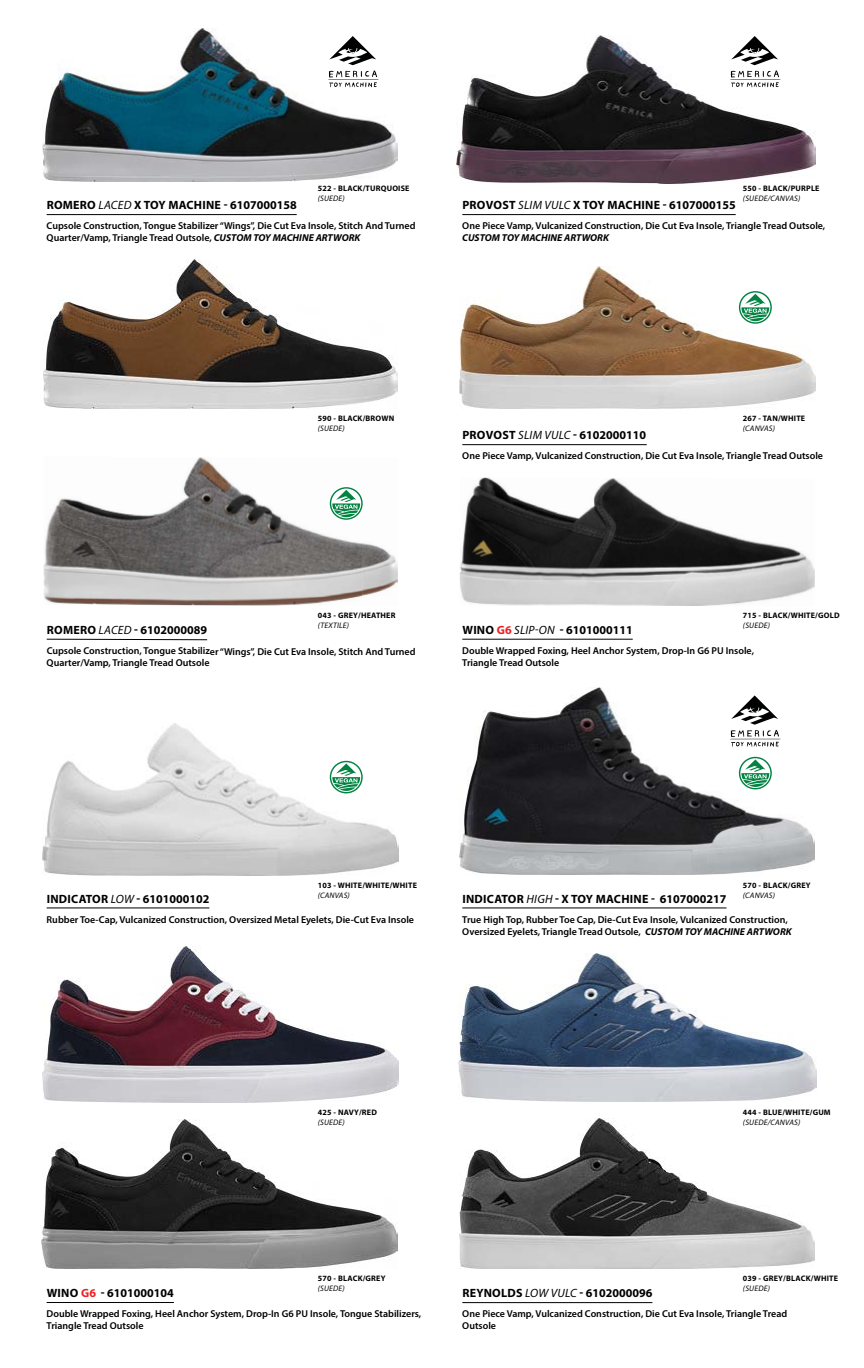
<style>
.page{position:relative;width:864px;height:1368px;background:#fff}
.page>*{position:absolute;margin:0;border:0;box-sizing:border-box;transform-origin:0 0}
.t1{font:700 12px "Myriad Pro";color:#000101}
.t2{font:600 10px/12px "Myriad Pro";color:#000101}
.t3{font:italic 700 10px "Myriad Pro";color:#000101}
.t4{font:700 8px "Myriad Pro";letter-spacing:.02em;color:#000101}
.t5{font:italic 8px "Myriad Pro";letter-spacing:.025em;color:#000101}
.s1{font-weight:400;font-style:italic}
.s2{font-weight:700;font-style:italic}
.s3{color:#ed2124}
</style>
<div class="page">
<img style="left:42px;top:724px;width:356px;height:151px">
<img style="left:460px;top:478px;width:355px;height:128px">
<img style="left:43px;top:457px;width:355px;height:149px">
<img style="left:43px;top:260px;width:355px;height:149px">
<img style="left:459px;top:1119px;width:356px;height:150px">
<img style="left:459px;top:954px;width:357px;height:148px">
<img style="left:42px;top:946px;width:357px;height:157px">
<img style="left:41px;top:1119px;width:357px;height:150px">
<img style="left:460px;top:267px;width:355px;height:142px">
<img style="left:457px;top:35px;width:358px;height:148px">
<img style="left:43px;top:29px;width:355px;height:152px">
<img style="left:460px;top:688px;width:355px;height:186px">
<svg style="left:328px;top:36px;width:51px;height:51px"></svg>
<svg style="left:730px;top:36px;width:51px;height:51px"></svg>
<svg style="left:730px;top:695px;width:51px;height:52px"></svg>
<hr style="left:47px;top:214px;width:250px;height:1px;background:#000101">
<hr style="left:462px;top:214px;width:274px;height:1px;background:#000101">
<hr style="left:462px;top:444px;width:185px;height:1px;background:#000101">
<svg style="left:46px;top:639px;width:162px;height:1px"></svg>
<hr style="left:462px;top:639px;width:171px;height:1px;background:#000101">
<hr style="left:47px;top:908px;width:162px;height:1px;background:#000101">
<hr style="left:462px;top:908px;width:264px;height:1px;background:#000101">
<hr style="left:47px;top:1302px;width:127px;height:1px;background:#000101">
<hr style="left:462px;top:1302px;width:190px;height:1px;background:#000101">
<svg style="left:328px;top:759px;width:36px;height:36px"></svg>
<svg style="left:330px;top:761px;width:33px;height:32px"></svg>
<svg style="left:737px;top:755px;width:36px;height:36px"></svg>
<svg style="left:739px;top:757px;width:33px;height:32px"></svg>
<svg style="left:737px;top:290px;width:36px;height:35px"></svg>
<svg style="left:739px;top:291px;width:33px;height:33px"></svg>
<svg style="left:328px;top:486px;width:36px;height:35px"></svg>
<svg style="left:330px;top:487px;width:33px;height:33px"></svg>
<p class="t4" style="left:318px;top:183px;width:93px">522 - BLACK/TURQUOISE</p>
<p class="t5" style="left:318px;top:194px;width:29px">(SUEDE)</p>
<p class="t1" style="left:47px;top:197px;width:251px">ROMERO <span class="s1">LACED</span> X TOY MACHINE - 6107000158</p>
<p class="t2" style="left:47px;top:220px;width:370px">Cupsole Construction, Tongue Stabilizer “Wings”, Die Cut Eva Insole, Stitch And Turned<br>Quarter/Vamp, Triangle Tread Outsole, <span class="s2">CUSTOM TOY MACHINE ARTWORK</span></p>
<p class="t4" style="left:743px;top:183px;width:78px">550 - BLACK/PURPLE</p>
<p class="t5" style="left:743px;top:194px;width:59px">(SUEDE/CANVAS)</p>
<p class="t1" style="left:462px;top:197px;width:275px">PROVOST <span class="s1">SLIM VULC</span> X TOY MACHINE - 6107000155</p>
<p class="t2" style="left:462px;top:220px;width:365px">One Piece Vamp, Vulcanized Construction, Die Cut Eva Insole, Triangle Tread Outsole,</p>
<p class="t3" style="left:462px;top:231px;width:148px">CUSTOM TOY MACHINE ARTWORK</p>
<p class="t4" style="left:318px;top:414px;width:78px">590 - BLACK/BROWN</p>
<p class="t5" style="left:318px;top:424px;width:29px">(SUEDE)</p>
<p class="t4" style="left:743px;top:414px;width:64px">267 - TAN/WHITE</p>
<p class="t5" style="left:743px;top:424px;width:34px">(CANVAS)</p>
<p class="t1" style="left:462px;top:428px;width:185px">PROVOST <span class="s1">SLIM VULC</span> - 6102000110</p>
<p class="t2" style="left:462px;top:450px;width:362px">One Piece Vamp, Vulcanized Construction, Die Cut Eva Insole, Triangle Tread Outsole</p>
<p class="t4" style="left:318px;top:610px;width:79px">043 - GREY/HEATHER</p>
<p class="t5" style="left:318px;top:620px;width:33px">(TEXTILE)</p>
<p class="t1" style="left:47px;top:622px;width:162px">ROMERO <span class="s1">LACED</span> - 6102000089</p>
<p class="t2" style="left:47px;top:645px;width:371px;line-height:11.6px">Cupsole Construction, Tongue Stabilizer “Wings”, Die Cut Eva Insole, Stitch And Turned<br>Quarter/Vamp, Triangle Tread Outsole</p>
<p class="t4" style="left:743px;top:610px;width:98px">715 - BLACK/WHITE/GOLD</p>
<p class="t5" style="left:743px;top:620px;width:29px">(SUEDE)</p>
<p class="t1" style="left:462px;top:622px;width:172px">WINO <span class="s3">G6</span> <span class="s1">SLIP-ON</span> - 6101000111</p>
<p class="t2" style="left:462px;top:644px;width:293px">Double Wrapped Foxing, Heel Anchor System, Drop-In G6 PU Insole,<br>Triangle Tread Outsole</p>
<p class="t4" style="left:318px;top:880px;width:101px">103 - WHITE/WHITE/WHITE</p>
<p class="t5" style="left:318px;top:890px;width:34px">(CANVAS)</p>
<p class="t1" style="left:47px;top:891px;width:164px">INDICATOR <span class="s1">LOW</span> - 6101000102</p>
<p class="t2" style="left:47px;top:913px;width:369px">Rubber Toe-Cap, Vulcanized Construction, Oversized Metal Eyelets, Die-Cut Eva Insole</p>
<p class="t4" style="left:743px;top:880px;width:69px">570 - BLACK/GREY</p>
<p class="t5" style="left:743px;top:890px;width:34px">(CANVAS)</p>
<p class="t1" style="left:462px;top:891px;width:266px">INDICATOR <span class="s1">HIGH</span> - X TOY MACHINE - 6107000217</p>
<p class="t2" style="left:462px;top:913px;width:331px">True High Top, Rubber Toe Cap, Die-Cut Eva Insole, Vulcanized Construction,<br>Oversized Eyelets, Triangle Tread Outsole, <span class="s2">CUSTOM TOY MACHINE ARTWORK</span></p>
<p class="t4" style="left:318px;top:1107px;width:61px">425 - NAVY/RED</p>
<p class="t5" style="left:318px;top:1117px;width:29px">(SUEDE)</p>
<p class="t4" style="left:743px;top:1107px;width:89px">444 - BLUE/WHITE/GUM</p>
<p class="t5" style="left:743px;top:1117px;width:59px">(SUEDE/CANVAS)</p>
<p class="t4" style="left:318px;top:1273px;width:69px">570 - BLACK/GREY</p>
<p class="t5" style="left:318px;top:1283px;width:29px">(SUEDE)</p>
<p class="t1" style="left:47px;top:1285px;width:129px">WINO <span class="s3">G6</span> - 6101000104</p>
<p class="t2" style="left:47px;top:1308px;width:376px">Double Wrapped Foxing, Heel Anchor System, Drop-In G6 PU Insole, Tongue Stabilizers,<br>Triangle Tread Outsole</p>
<p class="t4" style="left:743px;top:1273px;width:97px">039 - GREY/BLACK/WHITE</p>
<p class="t5" style="left:743px;top:1283px;width:29px">(SUEDE)</p>
<p class="t1" style="left:462px;top:1285px;width:191px">REYNOLDS <span class="s1">LOW VULC</span> - 6102000096</p>
<p class="t2" style="left:462px;top:1308px;width:326px">One Piece Vamp, Vulcanized Construction, Die Cut Eva Insole, Triangle Tread<br>Outsole</p>
</div>
